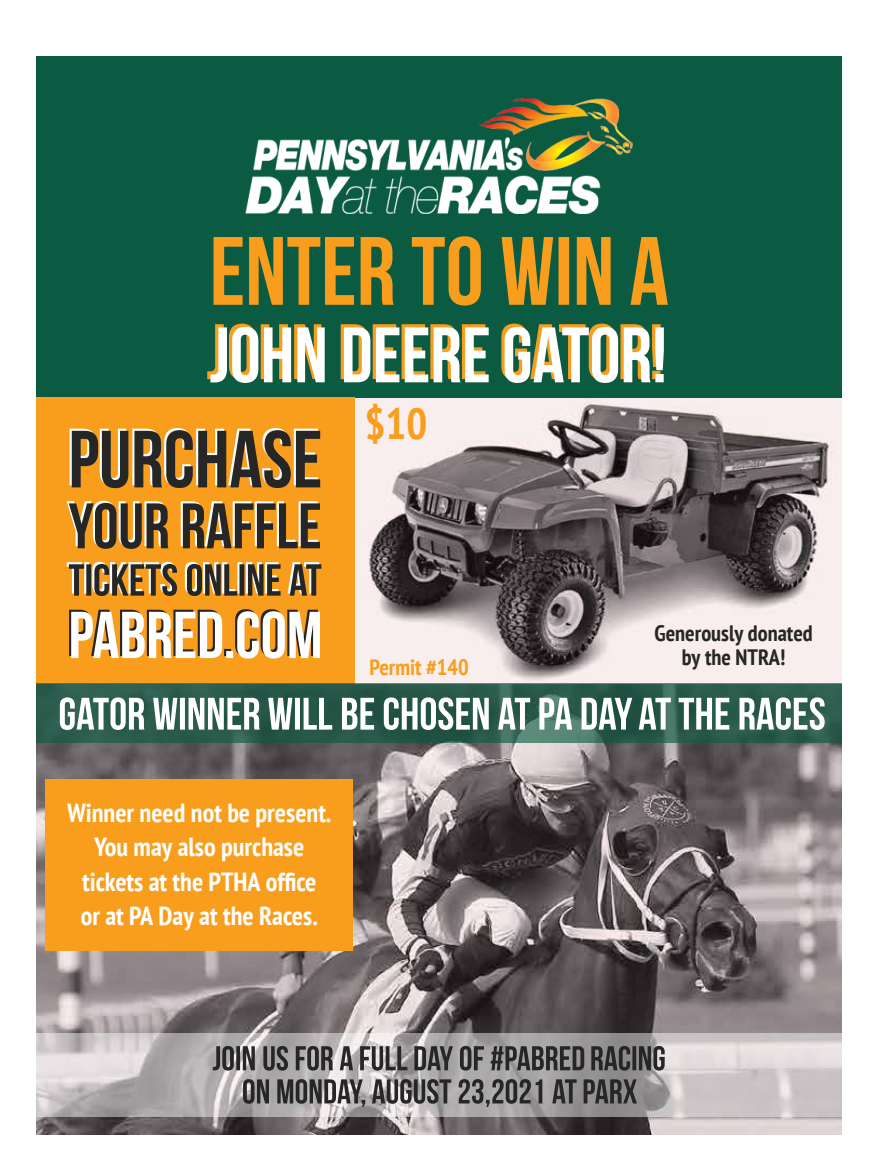
<style>
.page{position:relative;width:878px;height:1175px;background:#fff}
.page>*{position:absolute;margin:0;border:0;box-sizing:border-box;transform-origin:0 0}
.t1{font:700 condensed 43.5px "PT Sans";color:#f99d1c}
.t2{font:700 condensed 26.25px/34.3px "PT Sans";color:#fff;text-align:center}
.t3{font:700 condensed 22.2px/24.3px "PT Sans";color:#262626;text-align:center}
.t4{font:700 condensed 22.2px "PT Sans";color:#f99d1c}
</style>
<div class="page">
<img style="left:354px;top:397px;width:487px;height:287px">
<div style="left:36px;top:56px;width:805px;height:341px;background:#0b5a42"></div>
<div style="left:36px;top:397px;width:318px;height:293px;background:#f99d1c"></div>
<svg style="left:70px;top:428px;width:250px;height:60px"></svg>
<svg style="left:67px;top:501px;width:101px;height:48px"></svg>
<svg style="left:181px;top:501px;width:139px;height:47px"></svg>
<svg style="left:67px;top:562px;width:110px;height:34px"></svg>
<svg style="left:185px;top:562px;width:95px;height:34px"></svg>
<svg style="left:287px;top:562px;width:34px;height:33px"></svg>
<svg style="left:69px;top:609px;width:251px;height:49px"></svg>
<img style="left:36px;top:743px;width:805px;height:391px">
<div style="left:36px;top:1033px;width:805px;height:83px;background:#fff;opacity:.47"></div>
<svg style="left:372px;top:1079px;width:79px;height:24px;background:#6e6c6c"></svg>
<svg style="left:458px;top:1079px;width:84px;height:27px;background:#737171"></svg>
<svg style="left:277px;top:1079px;width:88px;height:27px;background:#727070"></svg>
<svg style="left:213px;top:1045px;width:42px;height:25px"></svg>
<svg style="left:263px;top:1045px;width:25px;height:25px"></svg>
<svg style="left:296px;top:1045px;width:37px;height:25px"></svg>
<svg style="left:490px;top:1046px;width:94px;height:24px;background:#5d5c5c"></svg>
<svg style="left:591px;top:1045px;width:73px;height:25px;background:#595858"></svg>
<svg style="left:243px;top:1079px;width:26px;height:24px"></svg>
<svg style="left:340px;top:1046px;width:113px;height:24px;background:#7a7778"></svg>
<svg style="left:460px;top:1045px;width:24px;height:25px"></svg>
<svg style="left:552px;top:1079px;width:24px;height:24px"></svg>
<svg style="left:583px;top:1079px;width:54px;height:24px"></svg>
<img style="left:245px;top:99px;width:387px;height:114px">
<div style="left:36px;top:684px;width:805px;height:59px;background:#0b5a42;opacity:.64"></div>
<svg style="left:153px;top:698px;width:107px;height:31px"></svg>
<svg style="left:268px;top:698px;width:64px;height:31px"></svg>
<svg style="left:638px;top:698px;width:33px;height:31px"></svg>
<svg style="left:678px;top:698px;width:51px;height:31px"></svg>
<svg style="left:739px;top:697px;width:85px;height:33px"></svg>
<svg style="left:60px;top:697px;width:84px;height:33px"></svg>
<svg style="left:342px;top:697px;width:290px;height:33px"></svg>
<div style="left:46px;top:779px;width:307px;height:171px;background:#f99d1c"></div>
<svg style="left:207px;top:323px;width:118px;height:60px"></svg>
<svg style="left:341px;top:324px;width:147px;height:58px"></svg>
<svg style="left:501px;top:323px;width:162px;height:60px"></svg>
<svg style="left:213px;top:237px;width:181px;height:68px"></svg>
<svg style="left:412px;top:236px;width:69px;height:69px"></svg>
<svg style="left:501px;top:237px;width:109px;height:68px"></svg>
<svg style="left:630px;top:237px;width:37px;height:68px"></svg>
<h1 class="t1" style="left:365px;top:395px;width:64px">$10</h1>
<p class="t4" style="left:369px;top:653px;width:101px">Permit #140</p>
<p class="t2" style="left:67px;top:795px;width:266px">Winner need not be present.<br>You may also purchase tickets at the PTHA office<br>or at PA Day at the Races.</p>
<p class="t3" style="left:654px;top:620px;width:160px">Generously donated by the NTRA!</p>
</div>
